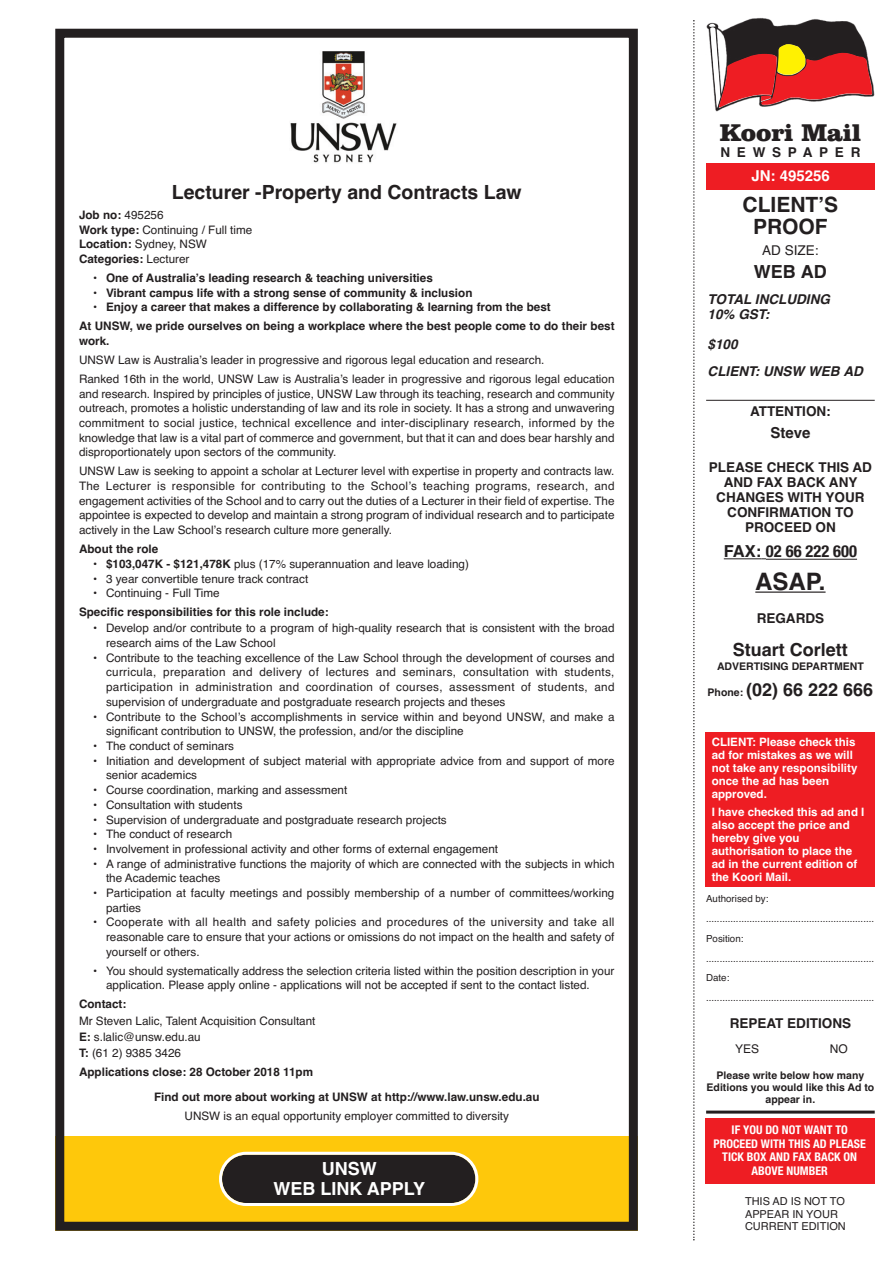
<style>
.page{position:relative;width:893px;height:1263px;background:#fff}
.page>*{position:absolute;margin:0;border:0;box-sizing:border-box;transform-origin:0 0}
.t1{font:900 24.9px "Clarendon BT";color:#231f20}
.t2{font:700 24px "Helvetica";color:#231f20}
.t3{font:700 21px/22.5px "Helvetica";color:#231f20;text-align:center}
.t4{font:700 19.5px "Helvetica";color:#231f20}
.t5{font:700 18px "Helvetica";color:#231f20}
.t6{font:700 18px/19.5px "Helvetica";color:#fff;text-align:center}
.t7{font:700 condensed 16.5px "Helvetica Neue LT Std";color:#231f20}
.t8{font:700 15px "Helvetica";color:#fff}
.t9{font:700 15px "Helvetica";color:#231f20}
.t10{font:700 13.5px/15px "Helvetica";color:#231f20;text-align:center}
.t11{font:italic 700 13.5px/15px "Helvetica";color:#231f20}
.t12{font:700 13.5px "Helvetica";letter-spacing:.5em;color:#231f20}
.t13{font:13.5px "Helvetica";color:#231f20}
.t14{font:700 condensed 12px/13.5px "Helvetica Neue LT Std";color:#fff;text-align:center}
.t15{font:12px "Helvetica";color:#231f20}
.t16{font:11.7px/14.7px "Helvetica";color:#231f20}
.t17{font:700 11.7px/18.9px "Helvetica";color:#231f20}
.t18{font:700 11.55px/13px "Helvetica";color:#fff}
.t19{font:10.95px/12.5px "Helvetica";color:#231f20}
.t20{font:700 10.5px/12px "Helvetica";color:#231f20;text-align:center}
.t21{font:9.75px/19.8px "Helvetica";color:#231f20}
.s1{font-weight:700}
.s2{font-family:"Helvetica";font-stretch:normal}
.s3{font-size:10.5px}
</style>
<div class="page">
<div style="left:55px;top:1136px;width:583px;height:95px;background:#fec80b"></div>
<svg style="left:219px;top:1152px;width:259px;height:54px;background:#474139"></svg>
<hr style="left:724px;top:558px;width:37px;height:1px;background:#231f20">
<hr style="left:766px;top:559px;width:91px;height:1px;background:#231f20">
<hr style="left:755px;top:591px;width:70px;height:2px;background:#231f20">
<div style="left:706px;top:164px;width:169px;height:26px;background:#ee1d23"></div>
<hr style="left:706px;top:400px;width:169px;height:1px;background:#231f20">
<hr style="left:706px;top:1110px;width:169px;height:3px;background:#231f20">
<svg style="left:693px;top:20px;width:2px;height:1220px"></svg>
<div style="left:705px;top:1118px;width:170px;height:65px;background:#ee1d23"></div>
<div style="left:706px;top:732px;width:169px;height:155px;background:#ee1d23"></div>
<img style="left:706px;top:18px;width:169px;height:94px">
<svg style="left:709px;top:24px;width:163px;height:83px"></svg>
<div style="left:55px;top:29px;width:583px;height:1202px;border:9px solid #231f20"></div>
<img style="left:290px;top:51px;width:107px;height:112px">
<h3 class="t4" style="left:172px;top:185px;width:351px">Lecturer -Property and Contracts Law</h3>
<p class="t16" style="left:79px;top:209px;width:175px"><span class="s1">Job no:</span> 495256<br><span class="s1">Work type:</span> Continuing / Full time<br><span class="s1">Location:</span> Sydney, NSW<br><span class="s1">Categories:</span> Lecturer</p>
<p class="t17" style="left:93px;top:269px;width:341px">• One of Australia’s leading research &amp; teaching universities</p>
<p class="t17" style="left:93px;top:284px;width:381px">• Vibrant campus life with a strong sense of community &amp; inclusion</p>
<p class="t17" style="left:79px;top:299px;width:537px;text-indent:14px">• Enjoy a career that makes a difference by collaborating &amp; learning from the best<br>At UNSW, we pride ourselves on being a workplace where the best people come to do their best</p>
<p class="t17" style="left:79px;top:333px;width:32px">work.</p>
<p class="t16" style="left:79px;top:351px;width:537px;line-height:18.9px">UNSW Law is Australia’s leader in progressive and rigorous legal education and research.<br>Ranked 16th in the world, UNSW Law is Australia’s leader in progressive and rigorous legal education</p>
<p class="t16" style="left:79px;top:387px;width:537px;text-align:justify">and research. Inspired by principles of justice, UNSW Law through its teaching, research and community outreach, promotes a holistic understanding of law and its role in society. It has a strong and unwavering commitment to social justice, technical excellence and inter-disciplinary research, informed by the knowledge that law is a vital part of commerce and government, but that it can and does bear harshly and disproportionately upon sectors of the community.</p>
<p class="t16" style="left:79px;top:465px;width:537px;text-align:justify">UNSW Law is seeking to appoint a scholar at Lecturer level with expertise in property and contracts law.<br>The Lecturer is responsible for contributing to the School’s teaching programs, research, and engagement activities of the School and to carry out the duties of a Lecturer in their field of expertise. The appointee is expected to develop and maintain a strong program of individual research and to participate actively in the Law School’s research culture more generally.</p>
<p class="t17" style="left:79px;top:541px;width:81px">About the role</p>
<p class="t16" style="left:93px;top:557px;width:377px"><span class="s1">• $103,047K - $121,478K</span> plus (17% superannuation and leave loading)</p>
<p class="t16" style="left:93px;top:572px;width:216px">• 3 year convertible tenure track contract</p>
<p class="t16" style="left:93px;top:587px;width:128px">• Continuing - Full Time</p>
<p class="t17" style="left:79px;top:604px;width:251px">Specific responsibilities for this role include:</p>
<p class="t16" style="left:106px;top:622px;width:510px;text-indent:-13px">• Develop and/or contribute to a program of high-quality research that is consistent with the broad research aims of the Law School</p>
<p class="t16" style="left:106px;top:651px;width:510px;text-align:justify;text-indent:-13px">• Contribute to the teaching excellence of the Law School through the development of courses and curricula, preparation and delivery of lectures and seminars, consultation with students, participation in administration and coordination of courses, assessment of students, and supervision of undergraduate and postgraduate research projects and theses</p>
<p class="t16" style="left:106px;top:710px;width:510px;text-indent:-13px">• Contribute to the School’s accomplishments in service within and beyond UNSW, and make a significant contribution to UNSW, the profession, and/or the discipline</p>
<p class="t16" style="left:93px;top:740px;width:142px">• The conduct of seminars</p>
<p class="t16" style="left:106px;top:754px;width:510px;text-indent:-13px">• Initiation and development of subject material with appropriate advice from and support of more senior academics</p>
<p class="t16" style="left:93px;top:784px;width:255px">• Course coordination, marking and assessment</p>
<p class="t16" style="left:93px;top:798px;width:151px">• Consultation with students</p>
<p class="t16" style="left:93px;top:813px;width:355px">• Supervision of undergraduate and postgraduate research projects</p>
<p class="t16" style="left:93px;top:828px;width:140px">• The conduct of research</p>
<p class="t16" style="left:93px;top:842px;width:406px">• Involvement in professional activity and other forms of external engagement</p>
<p class="t16" style="left:106px;top:857px;width:510px;text-indent:-13px">• A range of administrative functions the majority of which are connected with the subjects in which the Academic teaches</p>
<p class="t16" style="left:106px;top:887px;width:510px;text-indent:-13px">• Participation at faculty meetings and possibly membership of a number of committees/working parties</p>
<p class="t16" style="left:106px;top:916px;width:510px;text-align:justify;text-indent:-13px">• Cooperate with all health and safety policies and procedures of the university and take all reasonable care to ensure that your actions or omissions do not impact on the health and safety of yourself or others.</p>
<p class="t16" style="left:106px;top:964px;width:510px;text-indent:-13px">• You should systematically address the selection criteria listed within the position description in your application. Please apply online - applications will not be accepted if sent to the contact listed.</p>
<p class="t17" style="left:79px;top:996px;width:49px">Contact:</p>
<p class="t16" style="left:79px;top:1013px;width:238px;line-height:16.2px">Mr Steven Lalic, Talent Acquisition Consultant<br><span class="s1">E:</span> s.lalic@unsw.edu.au<br><span class="s1">T:</span> (61 2) 9385 3426</p>
<p class="t17" style="left:154px;top:1060px;width:387px;line-height:25.3px;text-indent:-75px">Applications close: 28 October 2018 11pm<br>Find out more about working at UNSW at http://www.law.unsw.edu.au</p>
<p class="t16" style="left:185px;top:1110px;width:326px">UNSW is an equal opportunity employer committed to diversity</p>
<h3 class="t6" style="left:274px;top:1161px;width:153px">UNSW<br>WEB LINK APPLY</h3>
<h1 class="t1" style="left:720px;top:122px;width:142px">Koori Mail</h1>
<p class="t12" style="left:720px;top:148px;width:142px">NEWSPAPER</p>
<p class="t8" style="left:751px;top:170px;width:80px">JN: 495256</p>
<h3 class="t3" style="left:743px;top:195px;width:97px">CLIENT’S<br>PROOF</h3>
<p class="t13" style="left:762px;top:245px;width:58px">AD SIZE:</p>
<h3 class="t5" style="left:754px;top:265px;width:74px">WEB AD</h3>
<p class="t11" style="left:708px;top:293px;width:124px">TOTAL INCLUDING<br>10% GST:</p>
<p class="t11" style="left:708px;top:338px;width:32px">$100</p>
<p class="t11" style="left:708px;top:365px;width:157px">CLIENT: UNSW WEB AD</p>
<p class="t10" style="left:750px;top:405px;width:82px">ATTENTION:</p>
<p class="t9" style="left:770px;top:428px;width:42px">Steve</p>
<p class="t10" style="left:709px;top:461px;width:165px">PLEASE CHECK THIS AD<br>AND FAX BACK ANY<br>CHANGES WITH YOUR<br>CONFIRMATION TO<br>PROCEED ON</p>
<h3 class="t7" style="left:724px;top:542px;width:135px"><span class="s2">FAX:</span> 02 66 222 600</h3>
<h2 class="t2" style="left:755px;top:573px;width:72px">ASAP.</h2>
<p class="t10" style="left:757px;top:612px;width:69px">REGARDS</p>
<h3 class="t5" style="left:733px;top:643px;width:117px">Stuart Corlett</h3>
<p class="t20" style="left:717px;top:661px;width:148px">ADVERTISING DEPARTMENT</p>
<h3 class="t5" style="left:708px;top:683px;width:167px"><span class="s3">Phone:</span> (02) 66 222 666</h3>
<p class="t18" style="left:712px;top:737px;width:147px">CLIENT: Please check this ad for mistakes as we will not take any responsibility once the ad has been approved.</p>
<p class="t18" style="left:712px;top:806px;width:154px">I have checked this ad and I also accept the price and hereby give you authorisation to place the ad in the current edition of the Koori Mail.</p>
<p class="t21" style="left:706px;top:890px;width:170px">Authorised by: ..............................................................<br>Position: ..............................................................<br>Date: ..............................................................</p>
<p class="t10" style="left:730px;top:1017px;width:123px">REPEAT EDITIONS</p>
<p class="t15" style="left:735px;top:1044px;width:26px">YES</p>
<p class="t15" style="left:830px;top:1044px;width:19px">NO</p>
<p class="t20" style="left:707px;top:1070px;width:169px">Please write below how many<br>Editions you would like this Ad to appear in.</p>
<p class="t14" style="left:714px;top:1123px;width:154px">IF YOU DO NOT WANT TO<br>PROCEED WITH THIS AD PLEASE<br>TICK BOX AND FAX BACK ON<br>ABOVE NUMBER</p>
<p class="t19" style="left:745px;top:1196px;width:102px">THIS AD IS NOT TO<br>APPEAR IN YOUR<br>CURRENT EDITION</p>
</div>
